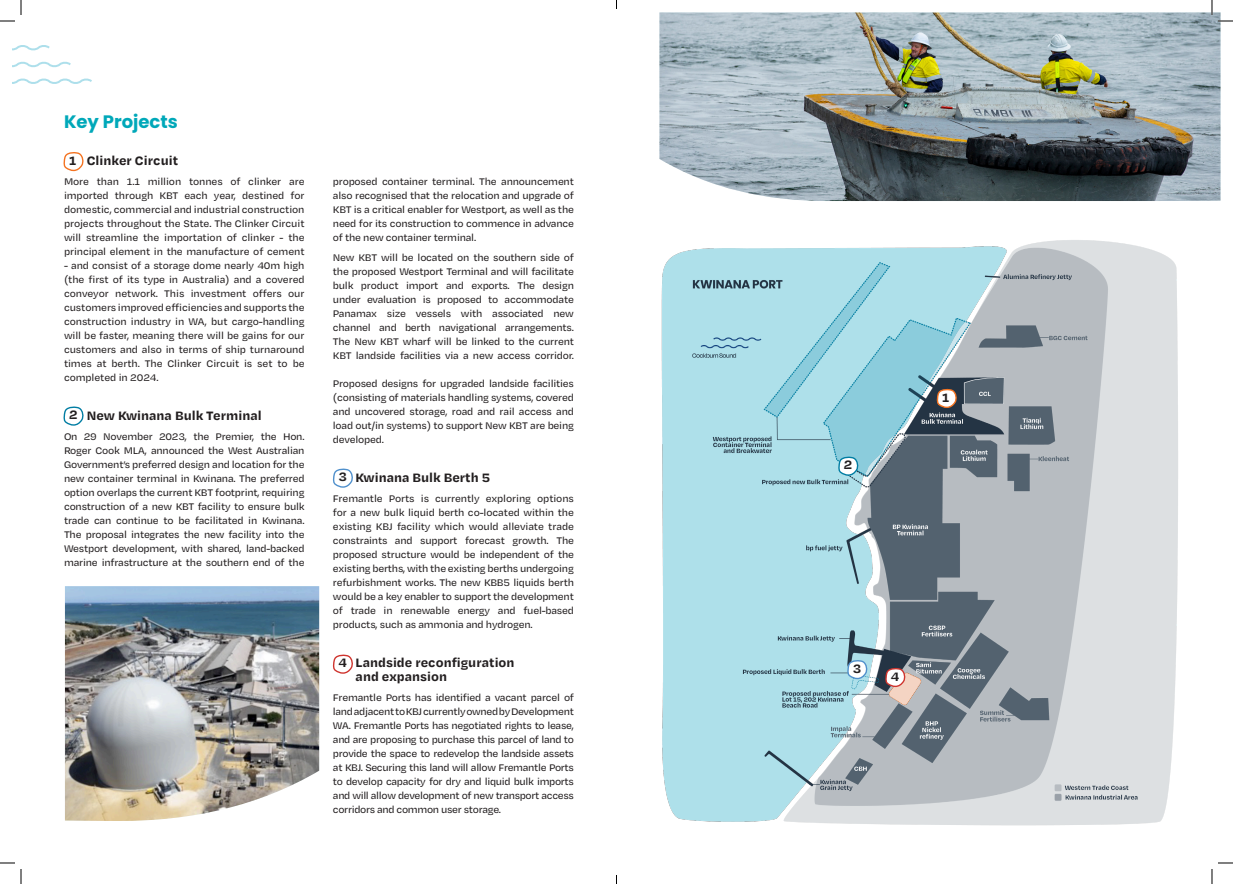
<style>
.page{position:relative;width:1233px;height:884px;background:#fff}
.page>*{position:absolute;margin:0;border:0;box-sizing:border-box;transform-origin:0 0}
.t1{font:700 18px "Poppins";color:#00a8b9}
.t2{font:700 14px/14px "Degular Text";color:#231f20}
.Body{font:500 11px/14px "Degular Text";letter-spacing:-.02em;color:#231f20;text-align:justify}
</style>
<div class="page">
<img style="left:661px;top:240px;width:517px;height:586px">
<svg style="left:937px;top:387px;width:21px;height:22px"></svg>
<svg style="left:847px;top:659px;width:21px;height:21px"></svg>
<svg style="left:838px;top:455px;width:21px;height:21px"></svg>
<svg style="left:885px;top:666px;width:21px;height:22px"></svg>
<img style="left:65px;top:586px;width:254px;height:235px">
<img style="left:659px;top:12px;width:561px;height:189px">
<svg style="left:12px;top:45px;width:80px;height:39px"></svg>
<svg style="left:64px;top:152px;width:20px;height:20px"></svg>
<svg style="left:333px;top:468px;width:20px;height:20px"></svg>
<svg style="left:64px;top:406px;width:20px;height:20px"></svg>
<svg style="left:333px;top:654px;width:20px;height:20px"></svg>
<svg style="left:1218px;top:20px;width:15px;height:2px"></svg>
<svg style="left:1218px;top:862px;width:15px;height:2px"></svg>
<svg style="left:0;top:0;width:22px;height:22px"></svg>
<svg style="left:0;top:862px;width:22px;height:22px"></svg>
<svg style="left:1211px;top:0;width:1px;height:15px"></svg>
<svg style="left:1211px;top:869px;width:1px;height:15px"></svg>
<h1 class="t1" style="left:64px;top:112px;width:115px">Key Projects</h1>
<h2 class="t2" style="left:87px;top:153px;width:93px">Clinker Circuit</h2>
<p class="Body" style="left:64px;top:174px;width:242px">More than 1.1 million tonnes of clinker are imported through KBT each year, destined for domestic, commercial and industrial construction projects throughout the State. The Clinker Circuit will streamline the importation of clinker - the principal element in the manufacture of cement</p>
<p class="Body" style="left:64px;top:258px;width:242px">- and consist of a storage dome nearly 40m high (the first of its type in Australia) and a covered conveyor network. This investment offers our customers improved efficiencies and supports the construction industry in WA, but cargo-handling will be faster, meaning there will be gains for our customers and also in terms of ship turnaround times at berth. The Clinker Circuit is set to be completed in 2024.</p>
<h2 class="t2" style="left:87px;top:408px;width:176px">New Kwinana Bulk Terminal</h2>
<p class="Body" style="left:64px;top:429px;width:242px">On 29 November 2023, the Premier, the Hon.<br>Roger Cook MLA, announced the West Australian Government’s preferred design and location for the new container terminal in Kwinana. The preferred option overlaps the current KBT footprint, requiring construction of a new KBT facility to ensure bulk trade can continue to be facilitated in Kwinana.<br>The proposal integrates the new facility into the Westport development, with shared, land-backed marine infrastructure at the southern end of the</p>
<h2 class="t2" style="left:69px;top:152px;width:9px">1</h2>
<h2 class="t2" style="left:69px;top:407px;width:10px">2</h2>
<p class="Body" style="left:333px;top:174px;width:242px">proposed container terminal. The announcement also recognised that the relocation and upgrade of KBT is a critical enabler for Westport, as well as the need for its construction to commence in advance of the new container terminal.</p>
<p class="Body" style="left:333px;top:250px;width:242px">New KBT will be located on the southern side of the proposed Westport Terminal and will facilitate bulk product import and exports. The design under evaluation is proposed to accommodate Panamax size vessels with associated new channel and berth navigational arrangements.<br>The New KBT wharf will be linked to the current KBT landside facilities via a new access corridor.</p>
<p class="Body" style="left:333px;top:376px;width:242px">Proposed designs for upgraded landside facilities (consisting of materials handling systems, covered and uncovered storage, road and rail access and load out/in systems) to support New KBT are being developed.</p>
<h2 class="t2" style="left:355px;top:470px;width:136px">Kwinana Bulk Berth 5</h2>
<p class="Body" style="left:333px;top:491px;width:242px">Fremantle Ports is currently exploring options for a new bulk liquid berth co-located within the existing KBJ facility which would alleviate trade constraints and support forecast growth. The proposed structure would be independent of the existing berths, with the existing berths undergoing refurbishment works. The new KBB5 liquids berth would be a key enabler to support the development of trade in renewable energy and fuel-based products, such as ammonia and hydrogen.</p>
<h2 class="t2" style="left:355px;top:655px;width:160px">Landside reconfiguration and expansion</h2>
<p class="Body" style="left:333px;top:690px;width:242px">Fremantle Ports has identified a vacant parcel of land adjacent to KBJ currently owned by Development WA. Fremantle Ports has negotiated rights to lease, and are proposing to purchase this parcel of land to provide the space to redevelop the landside assets at KBJ. Securing this land will allow Fremantle Ports to develop capacity for dry and liquid bulk imports and will allow development of new transport access corridors and common user storage.</p>
<h2 class="t2" style="left:338px;top:469px;width:10px">3</h2>
<h2 class="t2" style="left:338px;top:655px;width:10px">4</h2>
<h2 class="t2" style="left:844px;top:457px;width:10px">2</h2>
<h2 class="t2" style="left:942px;top:389px;width:9px">1</h2>
<h2 class="t2" style="left:853px;top:660px;width:10px">3</h2>
<h2 class="t2" style="left:891px;top:668px;width:10px">4</h2>
</div>
